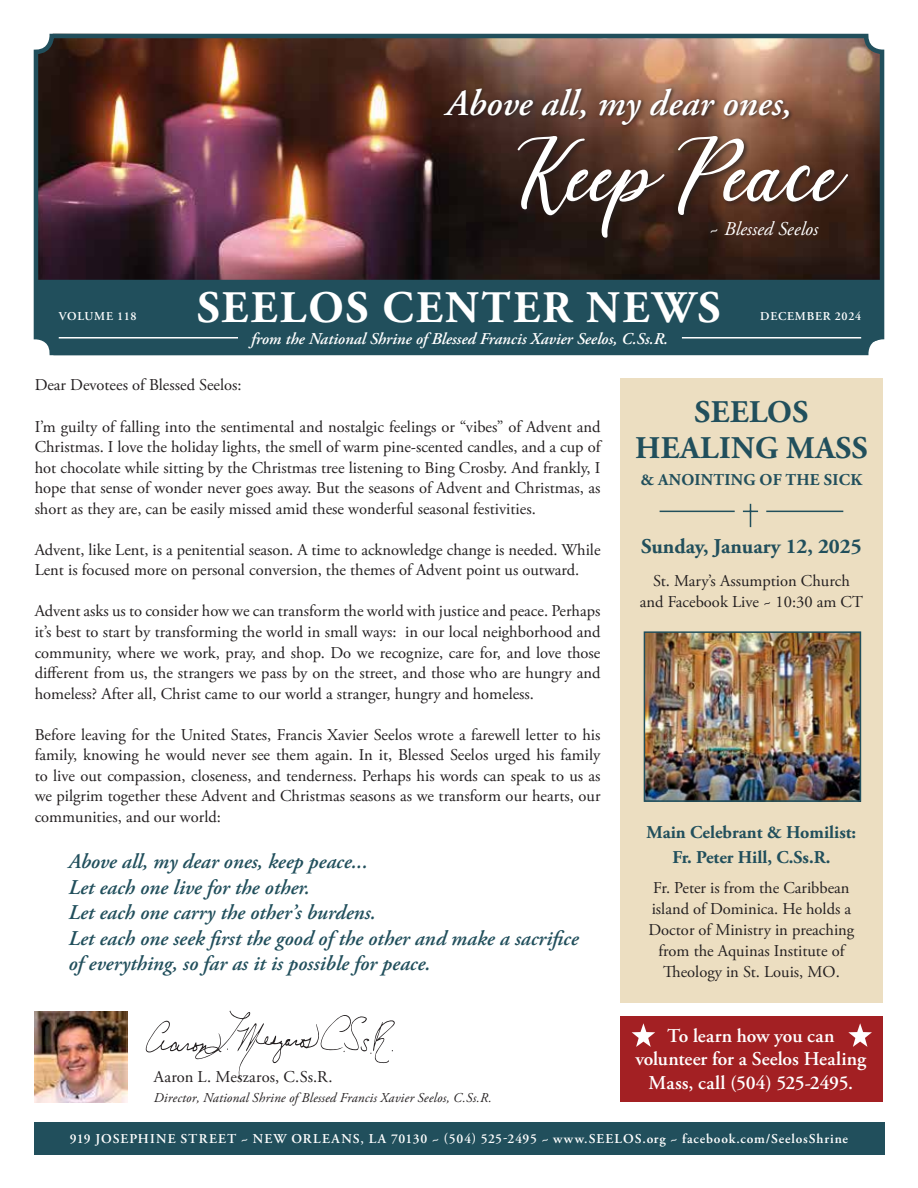
<style>
.page{position:relative;width:918px;height:1188px;background:#fff}
.page>*{position:absolute;margin:0;border:0;box-sizing:border-box;transform-origin:0 0}
.t1{font:93.75px "Derick Chetty";color:#fff}
.t2{font:700 45px "Adobe Garamond Pro";letter-spacing:.055em;color:#fff}
.t3{font:italic 600 36.9px "Adobe Garamond Pro";color:#fff}
.t4{font:700 31.5px/36px "Adobe Garamond Pro";letter-spacing:.015em;color:#214f5c;text-align:center}
.t5{font:italic 600 21px/25.5px "Adobe Garamond Pro";color:#214f5c}
.t6{font:700 21px "Adobe Garamond Pro";color:#214f5c}
.t7{font:600 19.5px/23.4px "Adobe Garamond Pro";color:#fff;text-align:center}
.t8{font:italic 19.5px "Adobe Garamond Pro";color:#fff}
.t9{font:700 18px/25.5px "Adobe Garamond Pro";color:#214f5c;text-align:center}
.t10{font:16.5px/20.5px "Adobe Garamond Pro";color:#231f20;text-align:justify}
.t11{font:italic 600 16.5px "Adobe Garamond Pro";color:#fff}
.t12{font:700 16.5px "Adobe Garamond Pro";letter-spacing:.015em;color:#214f5c}
.t13{font:600 13.5px "Adobe Garamond Pro";letter-spacing:.065em;color:#fff}
.t14{font:italic 13.5px "Adobe Garamond Pro";letter-spacing:.01em;color:#231f20}
.t15{font:600 12px "Adobe Garamond Pro";letter-spacing:.065em;color:#fff}
</style>
<div class="page">
<img style="left:39px;top:39px;width:840px;height:241px">
<div style="left:34px;top:34px;width:850px;height:321px;border:4px solid #214f5c;border-radius:16px"></div>
<div style="left:36px;top:280px;width:845px;height:75px;background:#214f5c"></div>
<div style="left:34px;top:1122px;width:850px;height:32px;background:#214f5c"></div>
<hr style="left:59px;top:337px;width:179px;height:2px;background:#fff">
<hr style="left:682px;top:337px;width:179px;height:2px;background:#fff">
<div style="left:516px;top:134px;width:338px;height:110px;background:#231f20;opacity:.75"></div>
<div style="left:442px;top:86px;width:351px;height:43px;background:#231f20;opacity:.75"></div>
<img style="left:35px;top:1012px;width:93px;height:90px">
<div style="left:620px;top:1016px;width:263px;height:86px;background:#a32023"></div>
<svg style="left:632px;top:1023px;width:23px;height:24px"></svg>
<svg style="left:848px;top:1023px;width:24px;height:24px"></svg>
<div style="left:620px;top:378px;width:263px;height:625px;background:#ecdec1"></div>
<svg style="left:743px;top:504px;width:15px;height:23px"></svg>
<hr style="left:660px;top:511px;width:75px;height:1px;background:#214f5c">
<hr style="left:766px;top:511px;width:77px;height:1px;background:#214f5c">
<img style="left:647px;top:634px;width:211px;height:165px">
<div style="left:644px;top:631px;width:217px;height:171px;border:2px solid #214f5c"></div>
<svg style="left:146px;top:1011px;width:249px;height:69px"></svg>
<h3 class="t3" style="left:446px;top:82px;width:347px">Above all, my dear ones,</h3>
<h1 class="t1" style="left:513px;top:132px;width:333px">Keep Peace</h1>
<p class="t8" style="left:708px;top:217px;width:111px">~ Blessed Seelos</p>
<h2 class="t2" style="left:197px;top:281px;width:525px">SEELOS CENTER NEWS</h2>
<p class="t15" style="left:59px;top:309px;width:79px">VOLUME 118</p>
<p class="t15" style="left:760px;top:309px;width:102px">DECEMBER 2024</p>
<p class="t11" style="left:251px;top:329px;width:418px">from the National Shrine of Blessed Francis Xavier Seelos, C.Ss.R.</p>
<p class="t10" style="left:35px;top:375px;width:209px">Dear Devotees of Blessed Seelos:</p>
<p class="t10" style="left:35px;top:417px;width:567px">I’m guilty of falling into the sentimental and nostalgic feelings or “vibes” of Advent and Christmas. I love the holiday lights, the smell of warm pine-scented candles, and a cup of hot chocolate while sitting by the Christmas tree listening to Bing Crosby. And frankly, I hope that sense of wonder never goes away. But the seasons of Advent and Christmas, as short as they are, can be easily missed amid these wonderful seasonal festivities.</p>
<p class="t10" style="left:35px;top:540px;width:567px">Advent, like Lent, is a penitential season. A time to acknowledge change is needed. While<br>Lent is focused more on personal conversion, the themes of Advent point us outward.</p>
<p class="t10" style="left:35px;top:602px;width:567px">Advent asks us to consider how we can transform the world with justice and peace. Perhaps it’s best to start by transforming the world in small ways: in our local neighborhood and community, where we work, pray, and shop. Do we recognize, care for, and love those different from us, the strangers we pass by on the street, and those who are hungry and homeless? After all, Christ came to our world a stranger, hungry and homeless.</p>
<p class="t10" style="left:35px;top:725px;width:567px">Before leaving for the United States, Francis Xavier Seelos wrote a farewell letter to his family, knowing he would never see them again. In it, Blessed Seelos urged his family to live out compassion, closeness, and tenderness. Perhaps his words can speak to us as we pilgrim together these Advent and Christmas seasons as we transform our hearts, our communities, and our world:</p>
<p class="t5" style="left:68px;top:850px;width:512px">Above all, my dear ones, keep peace...<br>Let each one live for the other.<br>Let each one carry the other’s burdens.<br>Let each one seek first the good of the other and make a sacrifice of everything, so far as it is possible for peace.</p>
<h3 class="t4" style="left:635px;top:395px;width:234px">SEELOS<br>HEALING MASS</h3>
<p class="t12" style="left:641px;top:470px;width:223px">&amp; ANOINTING OF THE SICK</p>
<p class="t6" style="left:641px;top:534px;width:222px">Sunday, January 12, 2025</p>
<p class="t10" style="left:640px;top:571px;width:224px;line-height:21px;text-align:center">St. Mary’s Assumption Church and Facebook Live ~ 10:30 am CT</p>
<p class="t9" style="left:647px;top:820px;width:211px">Main Celebrant &amp; Homilist:<br>Fr. Peter Hill, C.Ss.R.</p>
<p class="t10" style="left:649px;top:878px;width:207px;line-height:21px;text-align:center">Fr. Peter is from the Caribbean island of Dominica. He holds a<br>Doctor of Ministry in preaching from the Aquinas Institute of<br>Theology in St. Louis, MO.</p>
<p class="t10" style="left:154px;top:1067px;width:180px">Aaron L. Meszaros, C.Ss.R.</p>
<p class="t14" style="left:154px;top:1090px;width:340px">Director, National Shrine of Blessed Francis Xavier Seelos, C.Ss.R.</p>
<p class="t7" style="left:635px;top:1024px;width:232px">To learn how you can volunteer for a Seelos Healing<br>Mass, call (504) 525-2495.</p>
<p class="t13" style="left:70px;top:1131px;width:780px">919 JOSEPHINE STREET ~ NEW ORLEANS, LA 70130 ~ (504) 525-2495 ~ www.SEELOS.org ~ facebook.com/SeelosShrine</p>
</div>
